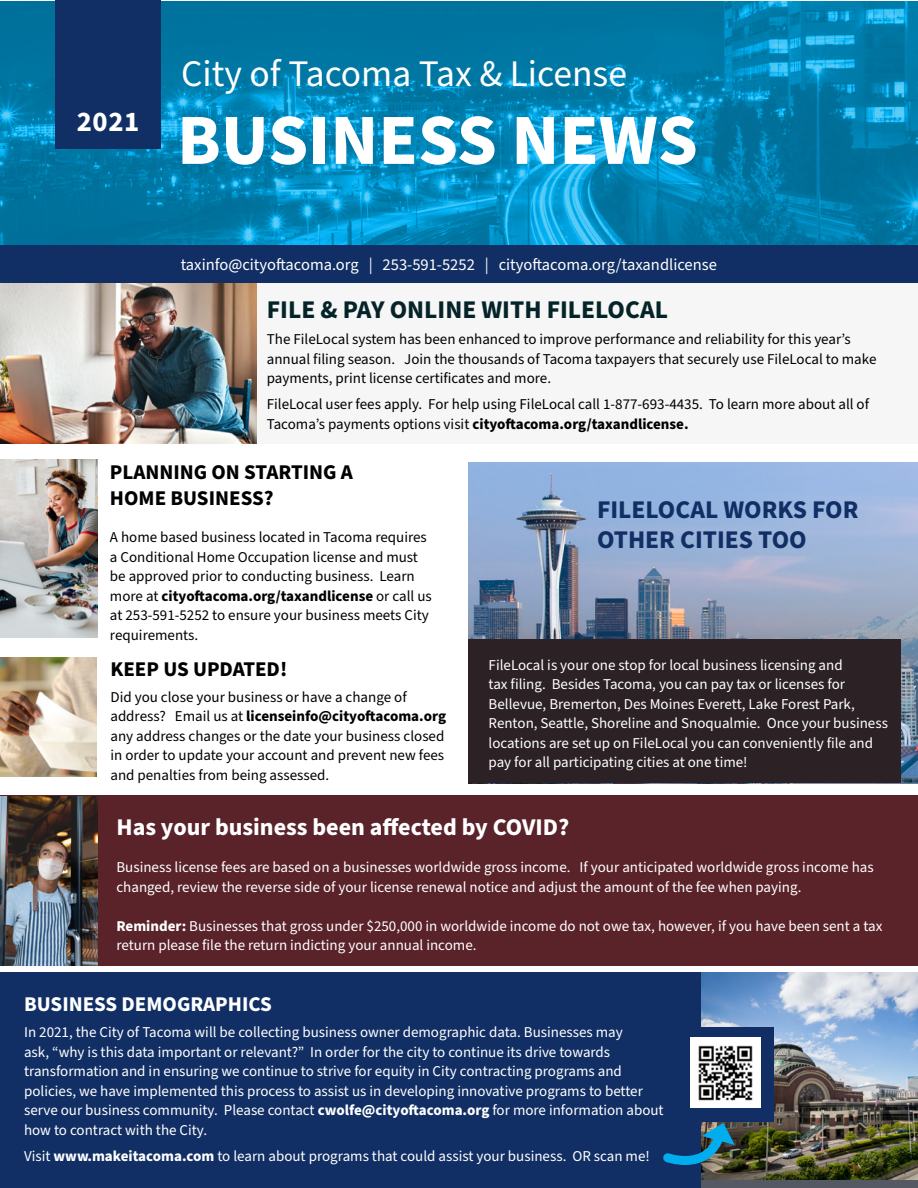
<style>
.page{position:relative;width:918px;height:1188px;background:#fff}
.page>*{position:absolute;margin:0;border:0;box-sizing:border-box;transform-origin:0 0}
.t1{font:700 72px "Source Sans Pro";color:#fff}
.t2{font:37.5px "Source Sans Pro";color:#fff}
.t3{font:700 28.5px "Source Sans Pro";color:#fff}
.t4{font:700 25.5px/30.6px "Source Sans Pro";color:#112f64}
.t5{font:700 25.5px "Source Sans Pro";color:#052428}
.t6{font:700 24px "Source Sans Pro";color:#fff}
.t7{font:700 21px/25.2px "Source Sans Pro";color:#000}
.t8{font:700 21px "Source Sans Pro";color:#fff}
.t9{font:16.5px "Source Sans Pro";color:#fff}
.t10{font:15px/19.5px "Source Sans Pro";color:#fff}
.t11{font:15px/19.5px "Source Sans Pro";color:#000}
.s1{font-weight:700}
</style>
<div class="page">
<img style="left:0;top:1px;width:918px;height:244px">
<div style="left:55px;top:0;width:106px;height:148px;background:#112f64"></div>
<div style="left:256px;top:282px;width:662px;height:162px;background:#f6f6f6"></div>
<div style="left:0;top:795px;width:918px;height:171px;background:#5a232a"></div>
<img style="left:1px;top:282px;width:255px;height:162px">
<div style="left:701px;top:972px;width:217px;height:216px;background:#555964"></div>
<img style="left:701px;top:972px;width:217px;height:207px">
<div style="left:0;top:972px;width:700px;height:216px;background:#112f64"></div>
<img style="left:0;top:657px;width:97px;height:120px">
<img style="left:0;top:459px;width:97px;height:178px">
<div style="left:677px;top:1027px;width:97px;height:94px;background:#112f64"></div>
<img style="left:690px;top:1038px;width:70px;height:70px">
<img style="left:468px;top:462px;width:450px;height:321px">
<div style="left:468px;top:640px;width:433px;height:143px;background:#2c2125"></div>
<div style="left:0;top:245px;width:918px;height:37px;background:#112f64"></div>
<img style="left:1px;top:796px;width:97px;height:170px">
<svg style="left:663px;top:1122px;width:72px;height:43px"></svg>
<h3 class="t3" style="left:77px;top:102px;width:64px">2021</h3>
<h2 class="t2" style="left:181px;top:49px;width:447px">City of Tacoma Tax &amp; License</h2>
<h1 class="t1" style="left:177px;top:91px;width:522px">BUSINESS NEWS</h1>
<p class="t9" style="left:181px;top:253px;width:538px">taxinfo@cityoftacoma.org | 253-591-5252 | cityoftacoma.org/taxandlicense</p>
<h3 class="t5" style="left:267px;top:292px;width:403px">FILE &amp; PAY ONLINE WITH FILELOCAL</h3>
<p class="t11" style="left:267px;top:330px;width:611px">The FileLocal system has been enhanced to improve performance and reliability for this year’s annual filing season. Join the thousands of Tacoma taxpayers that securely use FileLocal to make payments, print license certificates and more.</p>
<p class="t11" style="left:267px;top:395px;width:604px">FileLocal user fees apply. For help using FileLocal call 1-877-693-4435. To learn more about all of<br>Tacoma’s payments options visit <span class="s1">cityoftacoma.org/taxandlicense.</span></p>
<h3 class="t7" style="left:110px;top:460px;width:244px">PLANNING ON STARTING A<br>HOME BUSINESS?</h3>
<p class="t11" style="left:110px;top:528px;width:323px">A home based business located in Tacoma requires a Conditional Home Occupation license and must be approved prior to conducting business. Learn more at <span class="s1">cityoftacoma.org/taxandlicense</span> or call us at 253-591-5252 to ensure your business meets City requirements.</p>
<h3 class="t7" style="left:110px;top:657px;width:178px">KEEP US UPDATED!</h3>
<p class="t11" style="left:110px;top:688px;width:337px">Did you close your business or have a change of address? Email us at <span class="s1">licenseinfo@cityoftacoma.org </span>any address changes or the date your business closed in order to update your account and prevent new fees and penalties from being assessed.</p>
<h3 class="t4" style="left:597px;top:495px;width:263px">FILELOCAL WORKS FOR<br>OTHER CITIES TOO</h3>
<p class="t10" style="left:489px;top:656px;width:401px">FileLocal is your one stop for local business licensing and<br>tax filing. Besides Tacoma, you can pay tax or licenses for Bellevue, Bremerton, Des Moines Everett, Lake Forest Park, Renton, Seattle, Shoreline and Snoqualmie. Once your business locations are set up on FileLocal you can conveniently file and pay for all participating cities at one time!</p>
<h3 class="t6" style="left:116px;top:810px;width:454px">Has your business been affected by COVID?</h3>
<p class="t10" style="left:116px;top:858px;width:759px">Business license fees are based on a businesses worldwide gross income. If your anticipated worldwide gross income has changed, review the reverse side of your license renewal notice and adjust the amount of the fee when paying.</p>
<p class="t10" style="left:116px;top:916px;width:768px"><span class="s1">Reminder:</span> Businesses that gross under $250,000 in worldwide income do not owe tax, however, if you have been sent a tax return please file the return indicting your annual income.</p>
<h3 class="t8" style="left:24px;top:990px;width:249px">BUSINESS DEMOGRAPHICS</h3>
<p class="t10" style="left:24px;top:1023px;width:641px">In 2021, the City of Tacoma will be collecting business owner demographic data. Businesses may<br>ask, “why is this data important or relevant?” In order for the city to continue its drive towards transformation and in ensuring we continue to strive for equity in City contracting programs and policies, we have implemented this process to assist us in developing innovative programs to better serve our business community. Please contact <span class="s1">cwolfe@cityoftacoma.org</span> for more information about how to contract with the City.</p>
<p class="t10" style="left:24px;top:1147px;width:627px">Visit <span class="s1">www.makeitacoma.com</span> to learn about programs that could assist your business. OR scan me!</p>
</div>
